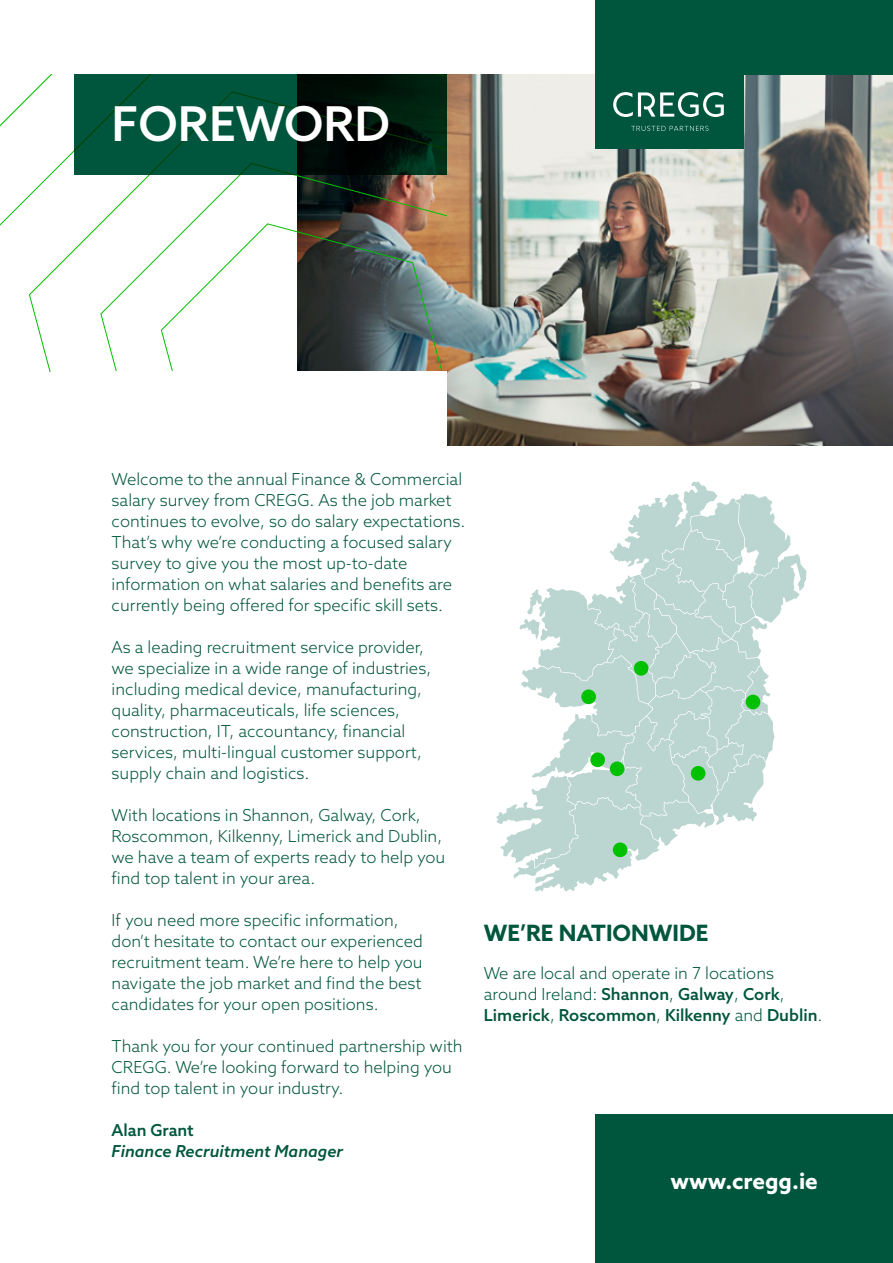
<style>
.page{position:relative;width:893px;height:1263px;background:#fff}
.page>*{position:absolute;margin:0;border:0;box-sizing:border-box;transform-origin:0 0}
.t1{font:500 48px "Azo Sans";color:#fff}
.t2{font:700 22.5px "Azo Sans";color:#00563c}
.t3{font:700 22.5px "Azo Sans";color:#fff}
.t4{font:300 16.5px/21px "Azo Sans";color:#00563c}
.t5{font:italic 500 16.5px "Azo Sans";color:#00563c}
.t6{font:500 16.5px "Azo Sans";color:#00563c}
.s1{font-weight:500}
</style>
<div class="page">
<img style="left:446px;top:74px;width:447px;height:372px">
<svg style="left:0;top:74px;width:446px;height:297px"></svg>
<svg style="left:161px;top:223px;width:285px;height:148px"></svg>
<svg style="left:74px;top:74px;width:372px;height:100px;background:#003b27"></svg>
<div style="left:595px;top:1114px;width:298px;height:149px;background:#00563c"></div>
<div style="left:595px;top:74px;width:149px;height:75px;background:#00563c"></div>
<svg style="left:613px;top:92px;width:111px;height:25px"></svg>
<svg style="left:631px;top:126px;width:77px;height:5px"></svg>
<div style="left:595px;top:0;width:298px;height:74px;background:#00563c"></div>
<svg style="left:496px;top:481px;width:310px;height:411px"></svg>
<div style="left:590px;top:752px;width:15px;height:15px;background:#00c100;border-radius:50%"></div>
<div style="left:610px;top:761px;width:14px;height:15px;background:#00c100;border-radius:50%"></div>
<div style="left:613px;top:842px;width:14px;height:15px;background:#00c100;border-radius:50%"></div>
<div style="left:691px;top:766px;width:14px;height:15px;background:#00c100;border-radius:50%"></div>
<div style="left:746px;top:695px;width:14px;height:14px;background:#00c100;border-radius:50%"></div>
<div style="left:634px;top:661px;width:14px;height:15px;background:#00c100;border-radius:50%"></div>
<div style="left:581px;top:689px;width:15px;height:15px;background:#00c100;border-radius:50%"></div>
<h1 class="t1" style="left:112px;top:92px;width:280px">FOREWORD</h1>
<p class="t4" style="left:112px;top:468px;width:355px">Welcome to the annual Finance &amp; Commercial salary survey from CREGG. As the job market continues to evolve, so do salary expectations.<br>That’s why we’re conducting a focused salary survey to give you the most up-to-date information on what salaries and benefits are currently being offered for specific skill sets.</p>
<p class="t4" style="left:112px;top:636px;width:321px">As a leading recruitment service provider, we specialize in a wide range of industries, including medical device, manufacturing, quality, pharmaceuticals, life sciences, construction, IT, accountancy, financial services, multi-lingual customer support, supply chain and logistics.</p>
<p class="t4" style="left:112px;top:804px;width:335px">With locations in Shannon, Galway, Cork, Roscommon, Kilkenny, Limerick and Dublin, we have a team of experts ready to help you find top talent in your area.</p>
<p class="t4" style="left:112px;top:909px;width:313px">If you need more specific information, don’t hesitate to contact our experienced recruitment team. We’re here to help you navigate the job market and find the best candidates for your open positions.</p>
<p class="t4" style="left:112px;top:1036px;width:353px">Thank you for your continued partnership with<br>CREGG. We’re looking forward to helping you find top talent in your industry.</p>
<p class="t6" style="left:112px;top:1119px;width:84px">Alan Grant</p>
<p class="t5" style="left:112px;top:1140px;width:233px">Finance Recruitment Manager</p>
<h2 class="t2" style="left:484px;top:918px;width:226px">WE’RE NATIONWIDE</h2>
<p class="t4" style="left:484px;top:962px;width:340px">We are local and operate in 7 locations around Ireland: <span class="s1">Shannon</span>, <span class="s1">Galway</span>, <span class="s1">Cork</span>,<br><span class="s1">Limerick</span>, <span class="s1">Roscommon</span>, <span class="s1">Kilkenny</span> and <span class="s1">Dublin</span>.</p>
<h2 class="t3" style="left:670px;top:1166px;width:149px">www.cregg.ie</h2>
</div>
